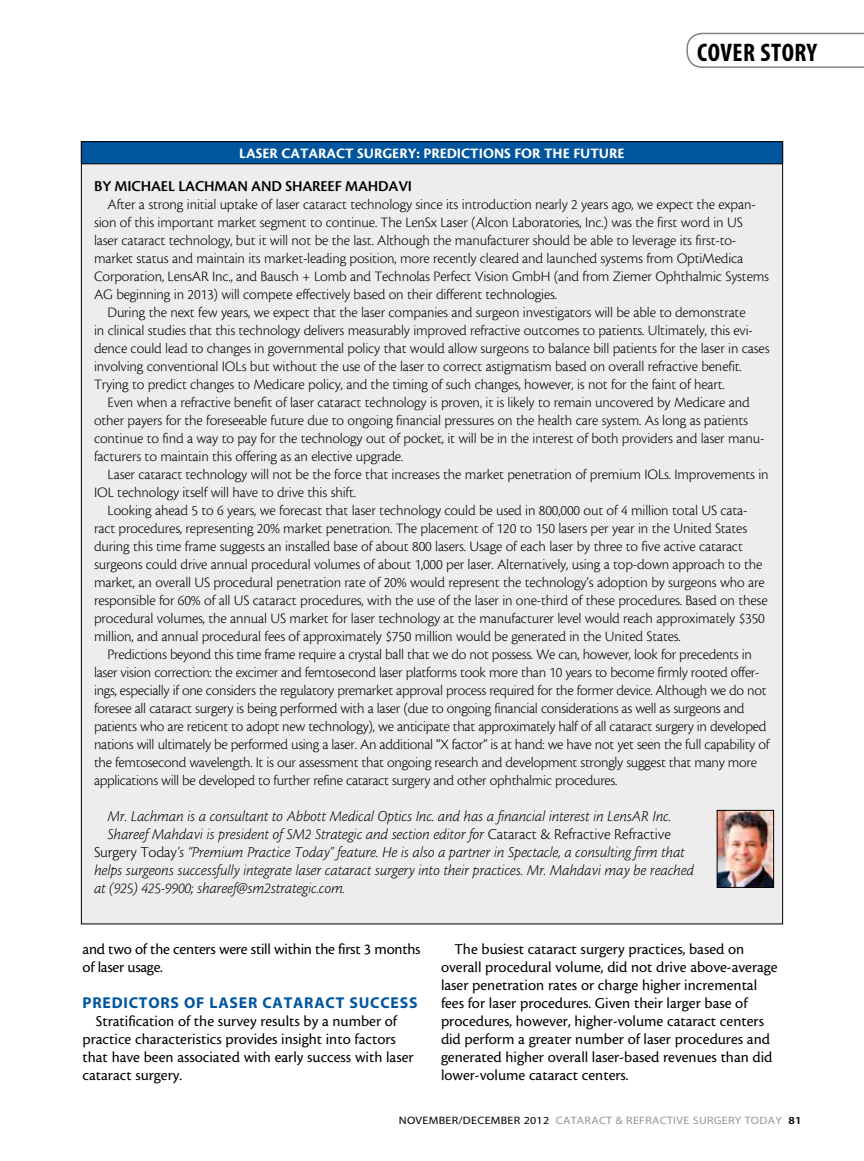
<style>
.page{position:relative;width:864px;height:1161px;background:#fff}
.page>*{position:absolute;margin:0;border:0;box-sizing:border-box;transform-origin:0 0}
.t1{font:25.5px "Myriad MM 700 300";letter-spacing:.02em;color:#000}
.t2{font:15.75px/18px "Cronos MM 408 10";color:#000}
.t3{font:15.75px "Cronos MM It 250 10";letter-spacing:-.005em;color:#000}
.t4{font:15.75px "Cronos MM 574 10";letter-spacing:-.01em;color:#000}
.t5{font:15.75px "Myriad MM 700 600";letter-spacing:.05em;color:#00559f}
.t6{font:15px "Cronos MM 250 10";letter-spacing:-.01em;color:#000}
.t7{font:15px "Cronos MM 700 10";color:#fff}
.t8{font:10.8px "Myriad MM 400 600";letter-spacing:.025em;color:#939598;scale:1.11 1}
.s1{font-family:"Cronos MM 250 10"}
.s2{color:#000}
.s3{font-family:"Myriad MM 565 600";color:#000}
</style>
<div class="page">
<svg style="left:686px;top:33px;width:178px;height:35px"></svg>
<div style="left:81px;top:142px;width:702px;height:782px;background:#ededee"></div>
<div style="left:81px;top:142px;width:702px;height:22px;background:#00559f"></div>
<div style="left:81px;top:141px;width:702px;height:23px;border:1px solid #000"></div>
<img style="left:719px;top:812px;width:53px;height:74px">
<div style="left:717px;top:810px;width:57px;height:78px;border:1px solid #000"></div>
<p class="t7" style="left:239px;top:146px;width:387px">LASER CATARACT SURGERY: PREDICTIONS FOR THE FUTURE</p>
<h1 class="t1" style="left:697px;top:40px;width:122px">COVER STORY</h1>
<p class="t4" style="left:94px;top:178px;width:319px">BY MICHAEL LACHMAN AND SHAREEF MAHDAVI</p>
<p class="t6" style="left:108px;top:197px;width:650px">After a strong initial uptake of laser cataract technology since its introduction nearly 2 years ago, we expect the expan-</p>
<p class="t6" style="left:94px;top:215px;width:650px">sion of this important market segment to continue. The LenSx Laser (Alcon Laboratories, Inc.) was the first word in US</p>
<p class="t6" style="left:94px;top:233px;width:644px">laser cataract technology, but it will not be the last. Although the manufacturer should be able to leverage its first-to-</p>
<p class="t6" style="left:94px;top:251px;width:651px">market status and maintain its market-leading position, more recently cleared and launched systems from OptiMedica</p>
<p class="t6" style="left:94px;top:269px;width:677px">Corporation, LensAR Inc., and Bausch + Lomb and Technolas Perfect Vision GmbH (and from Ziemer Ophthalmic Systems</p>
<p class="t6" style="left:94px;top:287px;width:465px">AG beginning in 2013) will compete effectively based on their different technologies.</p>
<p class="t6" style="left:108px;top:305px;width:640px">During the next few years, we expect that the laser companies and surgeon investigators will be able to demonstrate</p>
<p class="t6" style="left:94px;top:323px;width:660px">in clinical studies that this technology delivers measurably improved refractive outcomes to patients. Ultimately, this evi-</p>
<p class="t6" style="left:94px;top:341px;width:677px">dence could lead to changes in governmental policy that would allow surgeons to balance bill patients for the laser in cases</p>
<p class="t6" style="left:94px;top:359px;width:649px">involving conventional IOLs but without the use of the laser to correct astigmatism based on overall refractive benefit.</p>
<p class="t6" style="left:94px;top:377px;width:632px">Trying to predict changes to Medicare policy, and the timing of such changes, however, is not for the faint of heart.</p>
<p class="t6" style="left:108px;top:395px;width:644px">Even when a refractive benefit of laser cataract technology is proven, it is likely to remain uncovered by Medicare and</p>
<p class="t6" style="left:94px;top:413px;width:655px">other payers for the foreseeable future due to ongoing financial pressures on the health care system. As long as patients</p>
<p class="t6" style="left:94px;top:431px;width:672px">continue to find a way to pay for the technology out of pocket, it will be in the interest of both providers and laser manu-</p>
<p class="t6" style="left:94px;top:449px;width:311px">facturers to maintain this offering as an elective upgrade.</p>
<p class="t6" style="left:108px;top:467px;width:663px">Laser cataract technology will not be the force that increases the market penetration of premium IOLs. Improvements in</p>
<p class="t6" style="left:94px;top:485px;width:263px">IOL technology itself will have to drive this shift.</p>
<p class="t6" style="left:108px;top:503px;width:641px">Looking ahead 5 to 6 years, we forecast that laser technology could be used in 800,000 out of 4 million total US cata-</p>
<p class="t6" style="left:94px;top:521px;width:655px">ract procedures, representing 20% market penetration. The placement of 120 to 150 lasers per year in the United States</p>
<p class="t6" style="left:94px;top:539px;width:650px">during this time frame suggests an installed base of about 800 lasers. Usage of each laser by three to five active cataract</p>
<p class="t6" style="left:94px;top:557px;width:670px">surgeons could drive annual procedural volumes of about 1,000 per laser. Alternatively, using a top-down approach to the</p>
<p class="t6" style="left:94px;top:575px;width:672px">market, an overall US procedural penetration rate of 20% would represent the technology’s adoption by surgeons who are</p>
<p class="t6" style="left:94px;top:593px;width:675px">responsible for 60% of all US cataract procedures, with the use of the laser in one-third of these procedures. Based on these</p>
<p class="t6" style="left:94px;top:611px;width:672px">procedural volumes, the annual US market for laser technology at the manufacturer level would reach approximately $350</p>
<p class="t6" style="left:94px;top:629px;width:588px">million, and annual procedural fees of approximately $750 million would be generated in the United States.</p>
<p class="t6" style="left:108px;top:647px;width:646px">Predictions beyond this time frame require a crystal ball that we do not possess. We can, however, look for precedents in</p>
<p class="t6" style="left:94px;top:665px;width:667px">laser vision correction: the excimer and femtosecond laser platforms took more than 10 years to become firmly rooted offer-</p>
<p class="t6" style="left:94px;top:683px;width:674px">ings, especially if one considers the regulatory premarket approval process required for the former device. Although we do not</p>
<p class="t6" style="left:94px;top:701px;width:652px">foresee all cataract surgery is being performed with a laser (due to ongoing financial considerations as well as surgeons and</p>
<p class="t6" style="left:94px;top:719px;width:674px">patients who are reticent to adopt new technology), we anticipate that approximately half of all cataract surgery in developed</p>
<p class="t6" style="left:94px;top:737px;width:677px">nations will ultimately be performed using a laser. An additional “X factor” is at hand: we have not yet seen the full capability of</p>
<p class="t6" style="left:94px;top:755px;width:664px">the femtosecond wavelength. It is our assessment that ongoing research and development strongly suggest that many more</p>
<p class="t6" style="left:94px;top:773px;width:525px">applications will be developed to further refine cataract surgery and other ophthalmic procedures.</p>
<p class="t3" style="left:108px;top:808px;width:565px">Mr. Lachman is a consultant to Abbott Medical Optics Inc. and has a financial interest in LensAR Inc.</p>
<p class="t3" style="left:108px;top:826px;width:565px">Shareef Mahdavi is president of SM2 Strategic and section editor for <span class="s1">Cataract &amp; Refractive Refractive</span></p>
<p class="t3" style="left:94px;top:844px;width:592px"><span class="s1">Surgery Today</span>’s “Premium Practice Today” feature. He is also a partner in Spectacle, a consulting firm that</p>
<p class="t3" style="left:94px;top:862px;width:602px">helps surgeons successfully integrate laser cataract surgery into their practices. Mr. Mahdavi may be reached</p>
<p class="t3" style="left:94px;top:880px;width:253px">at (925) 425-9900; shareef@sm2strategic.com.</p>
<p class="t2" style="left:82px;top:940px;width:340px">and two of the centers were still within the first 3 months of laser usage.</p>
<p class="t5" style="left:82px;top:995px;width:337px">PREDICTORS OF LASER CATARACT SUCCESS</p>
<p class="t2" style="left:82px;top:1012px;width:333px;text-indent:13px">Stratification of the survey results by a number of practice characteristics provides insight into factors that have been associated with early success with laser cataract surgery.</p>
<p class="t2" style="left:441px;top:940px;width:338px;text-indent:13px">The busiest cataract surgery practices, based on overall procedural volume, did not drive above-average laser penetration rates or charge higher incremental fees for laser procedures. Given their larger base of procedures, however, higher-volume cataract centers did perform a greater number of laser procedures and generated higher overall laser-based revenues than did lower-volume cataract centers.</p>
<p class="t8" style="left:399px;top:1115px;width:364px"><span class="s2">NOVEMBER/DECEMBER 2012</span> CATARACT &amp; REFRACTIVE SURGERY TODAY <span class="s3">81</span></p>
</div>
